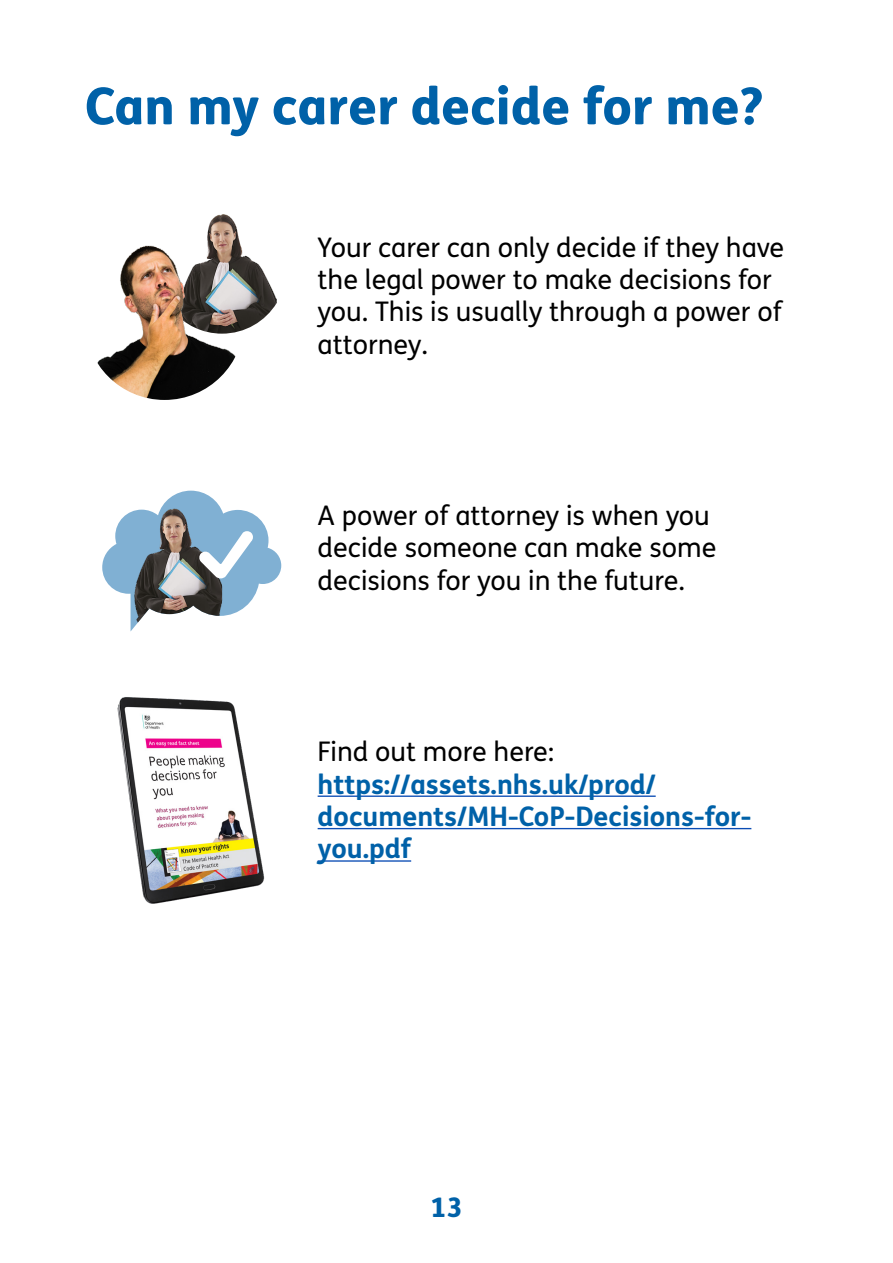
<style>
.page{position:relative;width:893px;height:1263px;background:#fff}
.page>*{position:absolute;margin:0;border:0;box-sizing:border-box;transform-origin:0 0}
.t1{font:800 51px "FS Me";color:#0061a8}
.t2{font:27px/32.4px "FS Me";color:#000}
.t3{font:700 27px/32.4px "FS Me";color:#0061a8}
.t4{font:800 27px "FS Me";color:#0061a8}
</style>
<div class="page">
<img style="left:117px;top:697px;width:148px;height:207px">
<img style="left:207px;top:214px;width:70px;height:116px">
<img style="left:97px;top:244px;width:147px;height:156px">
<svg style="left:102px;top:491px;width:179px;height:140px"></svg>
<hr style="left:318px;top:795px;width:338px;height:2px;background:#0b4cb4">
<hr style="left:318px;top:828px;width:433px;height:1px;background:#0b4cb4">
<hr style="left:318px;top:860px;width:93px;height:2px;background:#0b4cb4">
<p class="t1" style="left:85px;top:66px;width:680px">Can my carer decide for me?</p>
<p class="t2" style="left:318px;top:230px;width:468px">Your carer can only decide if they have the legal power to make decisions for you. This is usually through a power of attorney.</p>
<p class="t2" style="left:318px;top:499px;width:400px">A power of attorney is when you decide someone can make some decisions for you in the future.</p>
<p class="t2" style="left:318px;top:735px;width:238px">Find out more here:</p>
<p class="t3" style="left:318px;top:766px;width:435px">https://assets.nhs.uk/prod/ documents/MH-CoP-Decisions-for&shy;you.pdf</p>
<p class="t4" style="left:431px;top:1186px;width:33px">13</p>
</div>
